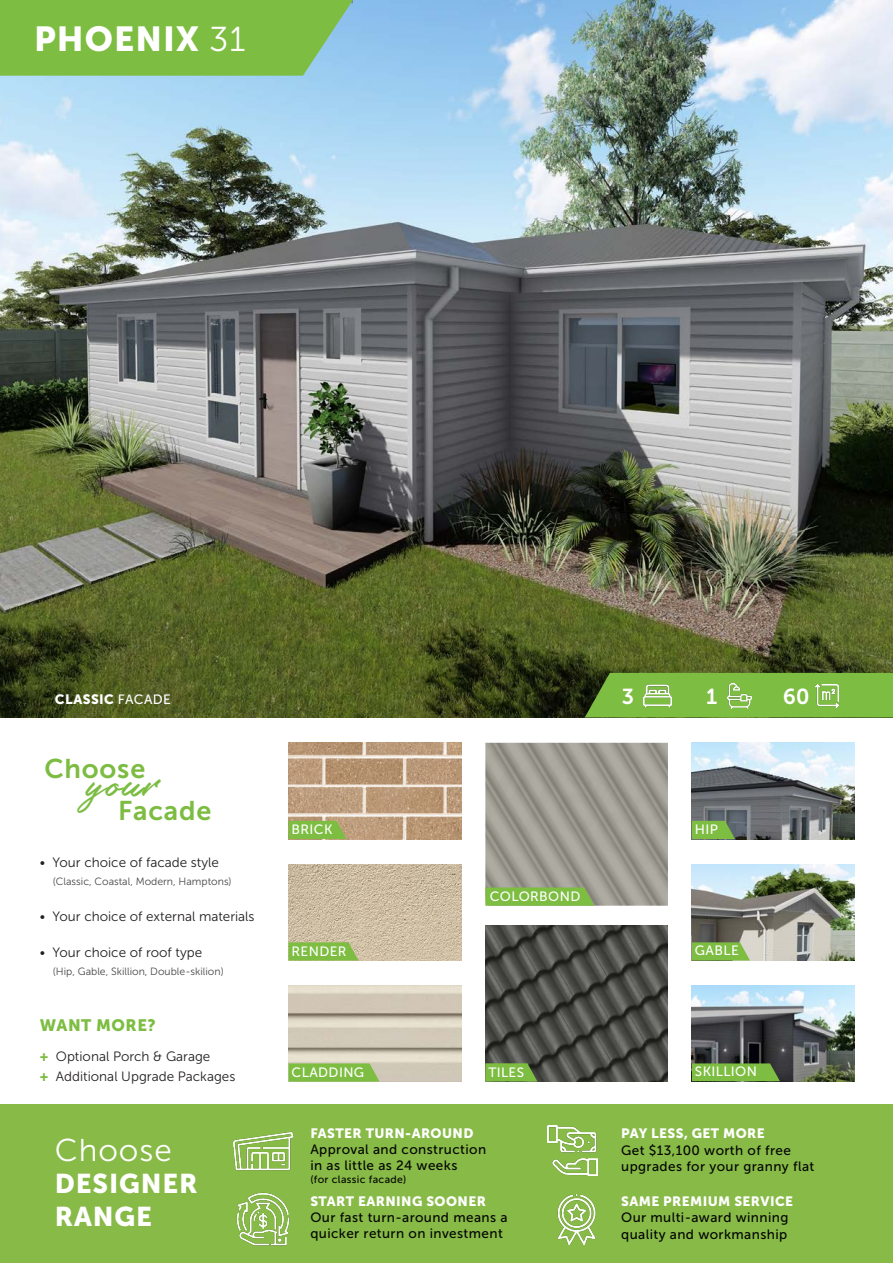
<style>
.page{position:relative;width:893px;height:1263px;background:#fff}
.page>*{position:absolute;margin:0;border:0;box-sizing:border-box;transform-origin:0 0}
.t1{font:45px "Ringtown";color:#7bbc41}
.t2{font:34.5px "Museo Sans 900";letter-spacing:.03em;color:#fff}
.t3{font:31.5px "Museo Sans 300";letter-spacing:.03em;color:#fff}
.t4{font:27px "Museo Sans 900";letter-spacing:.03em;color:#fff}
.t5{font:27px "Museo Sans 700";letter-spacing:.03em;color:#7bbc41}
.t6{font:21.6px "Museo Sans 700";color:#fff}
.t7{font:16.5px "Museo Sans 900";letter-spacing:.03em;color:#7cbd42}
.t8{font:13.5px/16.2px "Museo Sans 500";letter-spacing:.03em;color:#040503}
.t9{font:13.5px "Museo Sans 300";color:#231f20}
.t10{font:13.5px "Museo Sans 900";letter-spacing:.03em;color:#fff}
.t11{font:13.5px "Museo Sans 500";letter-spacing:.03em;color:#fff}
.t12{font:10.5px "Museo Sans 300";color:#474646}
.t13{font:10.5px "Museo Sans 500";letter-spacing:.03em;color:#040503}
.s1{font-family:"Museo Sans 300"}
.s2{font-family:"Museo Sans 500"}
.s3{font-family:"Museo Sans 900";color:#7bbc41}
.s4{font-family:"Museo Sans 900";color:#fff}
</style>
<div class="page">
<img style="left:0;top:0;width:893px;height:717px">
<div style="left:585px;top:673px;width:308px;height:44px;background:#7dbd41"></div>
<img style="left:644px;top:682px;width:27px;height:28px">
<img style="left:727px;top:684px;width:25px;height:24px">
<img style="left:816px;top:685px;width:23px;height:22px">
<div style="left:0;top:1105px;width:893px;height:158px;background:#87ba46"></div>
<img style="left:557px;top:1194px;width:39px;height:50px">
<img style="left:547px;top:1126px;width:50px;height:50px">
<img style="left:234px;top:1131px;width:60px;height:40px">
<img style="left:236px;top:1192px;width:54px;height:54px">
<img style="left:288px;top:743px;width:173px;height:96px">
<img style="left:692px;top:743px;width:162px;height:96px">
<img style="left:485px;top:743px;width:183px;height:163px">
<img style="left:485px;top:926px;width:183px;height:155px">
<img style="left:288px;top:864px;width:173px;height:96px">
<img style="left:692px;top:864px;width:162px;height:96px">
<img style="left:288px;top:985px;width:173px;height:97px">
<img style="left:692px;top:985px;width:162px;height:96px">
<svg style="left:288px;top:1063px;width:92px;height:19px;background:#85bd4d"></svg>
<svg style="left:485px;top:887px;width:109px;height:19px;background:#7fb947"></svg>
<svg style="left:485px;top:1063px;width:52px;height:18px"></svg>
<svg style="left:288px;top:942px;width:71px;height:18px"></svg>
<svg style="left:288px;top:821px;width:59px;height:18px"></svg>
<svg style="left:692px;top:821px;width:43px;height:18px"></svg>
<svg style="left:692px;top:1063px;width:88px;height:18px;background:#76b140"></svg>
<svg style="left:692px;top:942px;width:58px;height:18px"></svg>
<svg style="left:0;top:0;width:353px;height:76px;background:#7ebd4e"></svg>
<p class="t2" style="left:34px;top:19px;width:213px">PHOENIX <span class="s1">31</span></p>
<p class="t10" style="left:55px;top:692px;width:118px">CLASSIC <span class="s2">FACADE</span></p>
<p class="t6" style="left:622px;top:685px;width:14px">3</p>
<p class="t6" style="left:706px;top:685px;width:14px">1</p>
<p class="t6" style="left:783px;top:685px;width:27px">60</p>
<p class="t5" style="left:44px;top:754px;width:102px">Choose</p>
<p class="t1" style="left:89px;top:758px;width:73px">your</p>
<p class="t5" style="left:118px;top:796px;width:95px">Facade</p>
<p class="t9" style="left:40px;top:855px;width:181px">• Your choice of facade style</p>
<p class="t12" style="left:53px;top:876px;width:180px">(Classic, Coastal, Modern, Hamptons)</p>
<p class="t9" style="left:40px;top:909px;width:216px">• Your choice of external materials</p>
<p class="t9" style="left:40px;top:945px;width:164px">• Your choice of roof type</p>
<p class="t12" style="left:53px;top:966px;width:172px">(Hip, Gable, Skillion, Double-skilion)</p>
<p class="t7" style="left:40px;top:1016px;width:117px">WANT MORE?</p>
<p class="t9" style="left:40px;top:1049px;width:172px"><span class="s3">+</span> Optional Porch &amp; Garage</p>
<p class="t9" style="left:40px;top:1069px;width:197px"><span class="s3">+</span> Additional Upgrade Packages</p>
<p class="t11" style="left:291px;top:822px;width:42px">BRICK</p>
<p class="t11" style="left:695px;top:822px;width:25px">HIP</p>
<p class="t11" style="left:490px;top:889px;width:92px">COLORBOND</p>
<p class="t11" style="left:291px;top:944px;width:57px">RENDER</p>
<p class="t11" style="left:695px;top:943px;width:45px">GABLE</p>
<p class="t11" style="left:291px;top:1065px;width:74px">CLADDING</p>
<p class="t11" style="left:488px;top:1065px;width:37px">TILES</p>
<p class="t11" style="left:695px;top:1064px;width:64px">SKILLION</p>
<p class="t10" style="left:310px;top:1125px;width:165px">FASTER TURN-AROUND</p>
<p class="t8" style="left:310px;top:1141px;width:177px">Approval and construction in as little as 24 weeks</p>
<p class="t13" style="left:310px;top:1173px;width:98px">(for classic facade)</p>
<p class="t3" style="left:55px;top:1133px;width:118px">Choose</p>
<p class="t4" style="left:55px;top:1168px;width:144px">DESIGNER</p>
<p class="t4" style="left:55px;top:1201px;width:99px">RANGE</p>
<p class="t8" style="left:310px;top:1193px;width:199px"><span class="s4">START EARNING SOONER<br></span>Our fast turn-around means a quicker return on investment</p>
<p class="t10" style="left:621px;top:1126px;width:145px">PAY LESS, GET MORE</p>
<p class="t8" style="left:621px;top:1142px;width:195px">Get $13,100 worth of free upgrades for your granny flat</p>
<p class="t10" style="left:621px;top:1194px;width:173px">SAME PREMIUM SERVICE</p>
<p class="t8" style="left:621px;top:1210px;width:169px">Our multi-award winning quality and workmanship</p>
</div>
